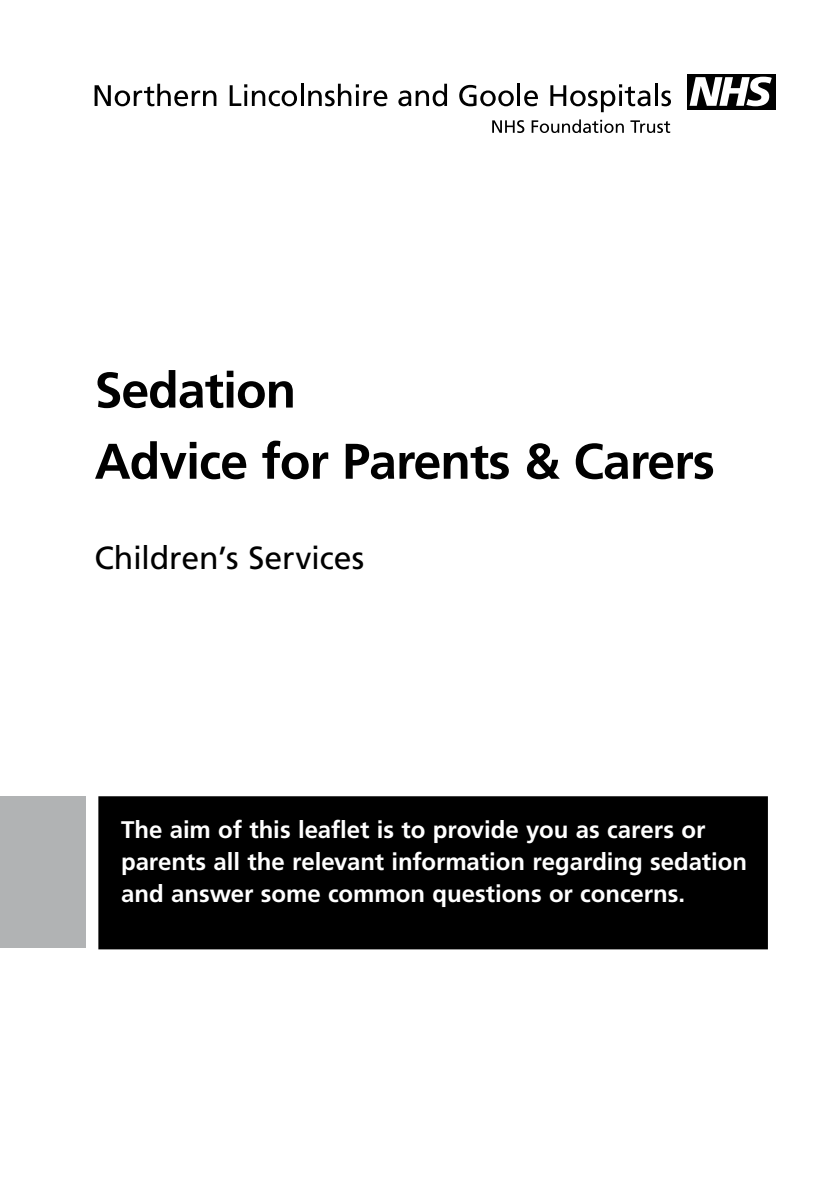
<style>
.page{position:relative;width:840px;height:1191px;background:#fff}
.page>*{position:absolute;margin:0;border:0;box-sizing:border-box;transform-origin:0 0}
.t1{font:700 50px/71.2px "Frutiger";letter-spacing:-.02em;color:#000}
.t2{font:32px "Frutiger";letter-spacing:-.005em;color:#000}
.t3{font:700 24px/32px "Frutiger";letter-spacing:-.005em;color:#fff}
</style>
<div class="page">
<svg style="left:94px;top:84px;width:122px;height:22px"></svg>
<svg style="left:229px;top:84px;width:68px;height:22px"></svg>
<hr style="left:300px;top:84px;width:3px;height:22px;background:#000">
<svg style="left:308px;top:84px;width:79px;height:22px"></svg>
<svg style="left:398px;top:84px;width:49px;height:22px"></svg>
<svg style="left:459px;top:85px;width:54px;height:21px"></svg>
<hr style="left:517px;top:84px;width:3px;height:22px;background:#000">
<svg style="left:524px;top:90px;width:13px;height:16px"></svg>
<svg style="left:550px;top:84px;width:100px;height:28px"></svg>
<hr style="left:654px;top:84px;width:3px;height:22px;background:#000">
<svg style="left:661px;top:90px;width:9px;height:16px"></svg>
<div style="left:686px;top:74px;width:88px;height:35px;background:#000"></div>
<svg style="left:689px;top:77px;width:82px;height:29px"></svg>
<svg style="left:492px;top:120px;width:32px;height:13px"></svg>
<svg style="left:531px;top:119px;width:92px;height:14px"></svg>
<svg style="left:630px;top:120px;width:39px;height:13px"></svg>
<div style="left:0;top:796px;width:85px;height:151px;background:#b1b3b4"></div>
<div style="left:99px;top:797px;width:667px;height:151px;background:#000"></div>
<div style="left:98px;top:796px;width:669px;height:153px;border:2px solid #000"></div>
<h1 class="t1" style="left:94px;top:354px;width:621px">Sedation<br>Advice for Parents &amp; Carers</h1>
<h2 class="t2" style="left:94px;top:539px;width:271px">Children’s Services</h2>
<p class="t3" style="left:121px;top:813px;width:627px">The aim of this leaflet is to provide you as carers or parents all the relevant information regarding sedation and answer some common questions or concerns.</p>
</div>
